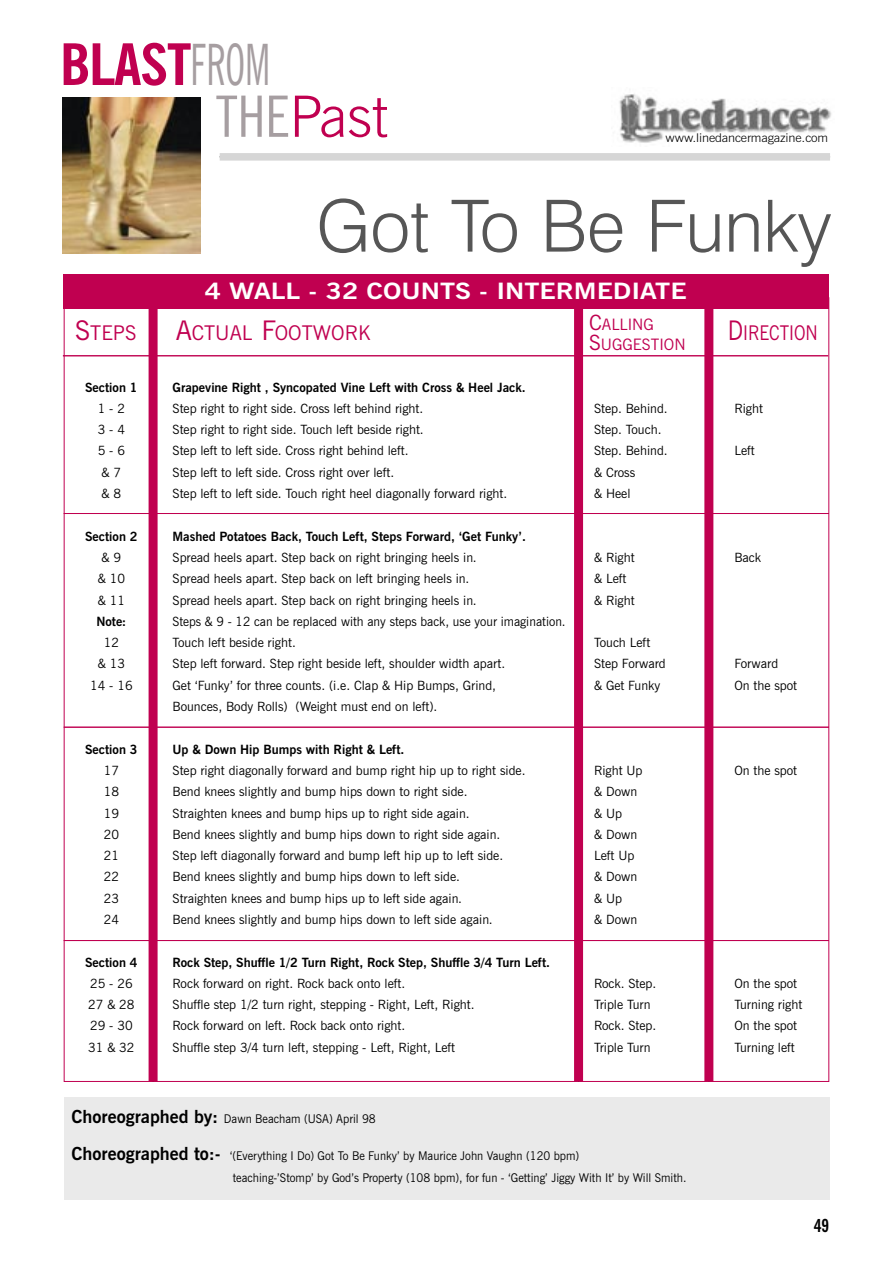
<style>
.page{position:relative;width:893px;height:1263px;background:#fff}
.page>*{position:absolute;margin:0;border:0;box-sizing:border-box;transform-origin:0 0}
.t1{font:300 72px "Swiss 721 BT";color:#565656}
.t2{font:700 condensed 57px "News Gothic BT";letter-spacing:-.02em;color:#c00050;scale:1.1 1}
.t3{font:300 57px "News Gothic BT";color:#c00050}
.t4{font:700 22.5px "News Gothic BT";color:#fff;scale:1.2 1}
.t5{font:20.25px "News Gothic BT";color:#c00050}
.t6{font:20.25px "News Gothic BT";color:#c00050;scale:.85 1}
.t7{font:700 condensed 18px "News Gothic BT";color:#000}
.t8{font:15.75px "News Gothic BT";color:#c00050}
.t9{font:12.75px "News Gothic BT";color:#000}
.t10{font:700 12.75px "News Gothic BT";color:#000}
.t11{font:12px "News Gothic BT";color:#000;scale:.95 1}
.t12{font:300 12px "News Gothic BT";letter-spacing:-.01em;color:#000;scale:1.08 1}
.s1{font-weight:400;color:#a69ea1}
.s2{font-weight:400;font-stretch:condensed;color:#a69ea1}
.s3{font-size:21px}
.s4{font-size:27px}
.s5{font-weight:700;font-size:18px}
</style>
<div class="page">
<div style="left:63px;top:98px;width:140px;height:155px;background:linear-gradient(to bottom,#fff,#fff)"></div>
<img style="left:63px;top:98px;width:137px;height:155px">
<div style="left:149px;top:288px;width:9px;height:794px;background:#c00050"></div>
<div style="left:574px;top:297px;width:9px;height:785px;background:#c00050"></div>
<div style="left:704px;top:291px;width:9px;height:791px;background:#c00050"></div>
<div style="left:64px;top:274px;width:765px;height:34px;background:#c00050"></div>
<div style="left:64px;top:1097px;width:765px;height:102px;background:#eaeaea"></div>
<div style="left:220px;top:153px;width:610px;height:8px;background:#d6d6d6"></div>
<img style="left:619px;top:94px;width:213px;height:49px">
<hr style="left:63px;top:355px;width:765px;height:1px;background:#c00050">
<hr style="left:64px;top:513px;width:765px;height:1px;background:#c00050">
<hr style="left:64px;top:940px;width:765px;height:1px;background:#c00050">
<hr style="left:64px;top:727px;width:765px;height:1px;background:#c00050">
<p class="t2" style="left:60px;top:30px;width:193px">BLAST<span class="s1">FROM</span></p>
<p class="t3" style="left:216px;top:82px;width:173px"><span class="s2">THE</span>Past</p>
<p class="t12" style="left:666px;top:131px;width:152px">www.linedancermagazine.com</p>
<p class="t1" style="left:316px;top:182px;width:517px">Got To Be Funky</p>
<p class="t4" style="left:205px;top:277px;width:403px">4 WALL - 32 COUNTS - INTERMEDIATE</p>
<p class="t8" style="left:589px;top:315px;width:66px"><span class="s3">C</span>ALLING</p>
<p class="t8" style="left:589px;top:334px;width:98px"><span class="s3">S</span>UGGESTION</p>
<p class="t5" style="left:75px;top:321px;width:63px"><span class="s4">S</span>TEPS</p>
<p class="t5" style="left:176px;top:321px;width:196px"><span class="s4">A</span>CTUAL <span class="s4">F</span>OOTWORK</p>
<p class="t6" style="left:728px;top:320px;width:107px"><span class="s4">D</span>IRECTION</p>
<p class="t10" style="left:85px;top:379px;width:54px">Section 1</p>
<p class="t10" style="left:173px;top:379px;width:355px">Grapevine Right , Syncopated Vine Left with Cross &amp; Heel Jack.</p>
<p class="t9" style="left:98px;top:401px;width:29px">1 - 2</p>
<p class="t9" style="left:173px;top:401px;width:252px">Step right to right side. Cross left behind right.</p>
<p class="t9" style="left:594px;top:401px;width:75px">Step. Behind.</p>
<p class="t9" style="left:734px;top:401px;width:30px">Right</p>
<p class="t9" style="left:98px;top:422px;width:29px">3 - 4</p>
<p class="t9" style="left:173px;top:422px;width:253px">Step right to right side. Touch left beside right.</p>
<p class="t9" style="left:594px;top:422px;width:69px">Step. Touch.</p>
<p class="t9" style="left:98px;top:443px;width:29px">5 - 6</p>
<p class="t9" style="left:173px;top:443px;width:237px">Step left to left side. Cross right behind left.</p>
<p class="t9" style="left:594px;top:443px;width:75px">Step. Behind.</p>
<p class="t9" style="left:734px;top:443px;width:22px">Left</p>
<p class="t9" style="left:102px;top:464px;width:21px">&amp; 7</p>
<p class="t9" style="left:173px;top:464px;width:223px">Step left to left side. Cross right over left.</p>
<p class="t9" style="left:594px;top:464px;width:43px">&amp; Cross</p>
<p class="t9" style="left:102px;top:486px;width:21px">&amp; 8</p>
<p class="t9" style="left:173px;top:486px;width:336px">Step left to left side. Touch right heel diagonally forward right.</p>
<p class="t9" style="left:594px;top:486px;width:38px">&amp; Heel</p>
<p class="t10" style="left:85px;top:528px;width:54px">Section 2</p>
<p class="t10" style="left:173px;top:528px;width:355px">Mashed Potatoes Back, Touch Left, Steps Forward, ‘Get Funky’.</p>
<p class="t9" style="left:102px;top:550px;width:21px">&amp; 9</p>
<p class="t9" style="left:173px;top:550px;width:306px">Spread heels apart. Step back on right bringing heels in.</p>
<p class="t9" style="left:594px;top:550px;width:42px">&amp; Right</p>
<p class="t9" style="left:734px;top:550px;width:28px">Back</p>
<p class="t9" style="left:98px;top:571px;width:29px">&amp; 10</p>
<p class="t9" style="left:173px;top:571px;width:298px">Spread heels apart. Step back on left bringing heels in.</p>
<p class="t9" style="left:594px;top:571px;width:34px">&amp; Left</p>
<p class="t9" style="left:98px;top:592px;width:29px">&amp; 11</p>
<p class="t9" style="left:173px;top:592px;width:306px">Spread heels apart. Step back on right bringing heels in.</p>
<p class="t9" style="left:594px;top:592px;width:42px">&amp; Right</p>
<p class="t10" style="left:96px;top:613px;width:32px">Note:</p>
<p class="t9" style="left:173px;top:613px;width:394px">Steps &amp; 9 - 12 can be replaced with any steps back, use your imagination.</p>
<p class="t9" style="left:104px;top:635px;width:17px">12</p>
<p class="t9" style="left:173px;top:635px;width:125px">Touch left beside right.</p>
<p class="t9" style="left:594px;top:635px;width:58px">Touch Left</p>
<p class="t9" style="left:98px;top:656px;width:29px">&amp; 13</p>
<p class="t9" style="left:173px;top:656px;width:334px">Step left forward. Step right beside left, shoulder width apart.</p>
<p class="t9" style="left:594px;top:656px;width:73px">Step Forward</p>
<p class="t9" style="left:734px;top:656px;width:45px">Forward</p>
<p class="t9" style="left:90px;top:677px;width:44px">14 - 16</p>
<p class="t9" style="left:173px;top:677px;width:325px">Get ‘Funky’ for three counts. (i.e. Clap &amp; Hip Bumps, Grind,</p>
<p class="t9" style="left:594px;top:677px;width:68px">&amp; Get Funky</p>
<p class="t9" style="left:734px;top:677px;width:64px">On the spot</p>
<p class="t9" style="left:173px;top:699px;width:266px">Bounces, Body Rolls) (Weight must end on left).</p>
<p class="t10" style="left:85px;top:741px;width:54px">Section 3</p>
<p class="t10" style="left:173px;top:741px;width:233px">Up &amp; Down Hip Bumps with Right &amp; Left.</p>
<p class="t9" style="left:104px;top:763px;width:17px">17</p>
<p class="t9" style="left:173px;top:763px;width:355px">Step right diagonally forward and bump right hip up to right side.</p>
<p class="t9" style="left:594px;top:763px;width:50px">Right Up</p>
<p class="t9" style="left:734px;top:763px;width:64px">On the spot</p>
<p class="t9" style="left:104px;top:784px;width:17px">18</p>
<p class="t9" style="left:173px;top:784px;width:297px">Bend knees slightly and bump hips down to right side.</p>
<p class="t9" style="left:594px;top:784px;width:45px">&amp; Down</p>
<p class="t9" style="left:104px;top:805px;width:17px">19</p>
<p class="t9" style="left:173px;top:805px;width:299px">Straighten knees and bump hips up to right side again.</p>
<p class="t9" style="left:594px;top:805px;width:29px">&amp; Up</p>
<p class="t9" style="left:104px;top:826px;width:17px">20</p>
<p class="t9" style="left:173px;top:826px;width:329px">Bend knees slightly and bump hips down to right side again.</p>
<p class="t9" style="left:594px;top:826px;width:45px">&amp; Down</p>
<p class="t9" style="left:104px;top:848px;width:17px">21</p>
<p class="t9" style="left:173px;top:848px;width:332px">Step left diagonally forward and bump left hip up to left side.</p>
<p class="t9" style="left:594px;top:848px;width:42px">Left Up</p>
<p class="t9" style="left:104px;top:869px;width:17px">22</p>
<p class="t9" style="left:173px;top:869px;width:289px">Bend knees slightly and bump hips down to left side.</p>
<p class="t9" style="left:594px;top:869px;width:45px">&amp; Down</p>
<p class="t9" style="left:104px;top:890px;width:17px">23</p>
<p class="t9" style="left:173px;top:890px;width:291px">Straighten knees and bump hips up to left side again.</p>
<p class="t9" style="left:594px;top:890px;width:29px">&amp; Up</p>
<p class="t9" style="left:104px;top:912px;width:17px">24</p>
<p class="t9" style="left:173px;top:912px;width:322px">Bend knees slightly and bump hips down to left side again.</p>
<p class="t9" style="left:594px;top:912px;width:45px">&amp; Down</p>
<p class="t10" style="left:85px;top:954px;width:54px">Section 4</p>
<p class="t10" style="left:173px;top:954px;width:379px">Rock Step, Shuffle 1/2 Turn Right, Rock Step, Shuffle 3/4 Turn Left.</p>
<p class="t9" style="left:90px;top:976px;width:44px">25 - 26</p>
<p class="t9" style="left:173px;top:976px;width:234px">Rock forward on right. Rock back onto left.</p>
<p class="t9" style="left:594px;top:976px;width:64px">Rock. Step.</p>
<p class="t9" style="left:734px;top:976px;width:64px">On the spot</p>
<p class="t9" style="left:88px;top:997px;width:48px">27 &amp; 28</p>
<p class="t9" style="left:173px;top:997px;width:304px">Shuffle step 1/2 turn right, stepping - Right, Left, Right.</p>
<p class="t9" style="left:594px;top:997px;width:58px">Triple Turn</p>
<p class="t9" style="left:734px;top:997px;width:69px">Turning right</p>
<p class="t9" style="left:90px;top:1018px;width:44px">29 - 30</p>
<p class="t9" style="left:173px;top:1018px;width:234px">Rock forward on left. Rock back onto right.</p>
<p class="t9" style="left:594px;top:1018px;width:64px">Rock. Step.</p>
<p class="t9" style="left:734px;top:1018px;width:64px">On the spot</p>
<p class="t9" style="left:88px;top:1039px;width:48px">31 &amp; 32</p>
<p class="t9" style="left:173px;top:1039px;width:284px">Shuffle step 3/4 turn left, stepping - Left, Right, Left</p>
<p class="t9" style="left:594px;top:1039px;width:58px">Triple Turn</p>
<p class="t9" style="left:734px;top:1039px;width:62px">Turning left</p>
<p class="t11" style="left:71px;top:1111px;width:322px"><span class="s5">Choreographed by:</span> Dawn Beacham (USA) April 98</p>
<p class="t11" style="left:71px;top:1148px;width:536px"><span class="s5">Choreographed to:-</span> ‘(Everything I Do) Got To Be Funky’ by Maurice John Vaughn (120 bpm)</p>
<p class="t11" style="left:233px;top:1171px;width:479px">teaching-’Stomp’ by God’s Property (108 bpm), for fun - ‘Getting’ Jiggy With It’ by Will Smith.</p>
<p class="t7" style="left:814px;top:1215px;width:17px">49</p>
</div>
